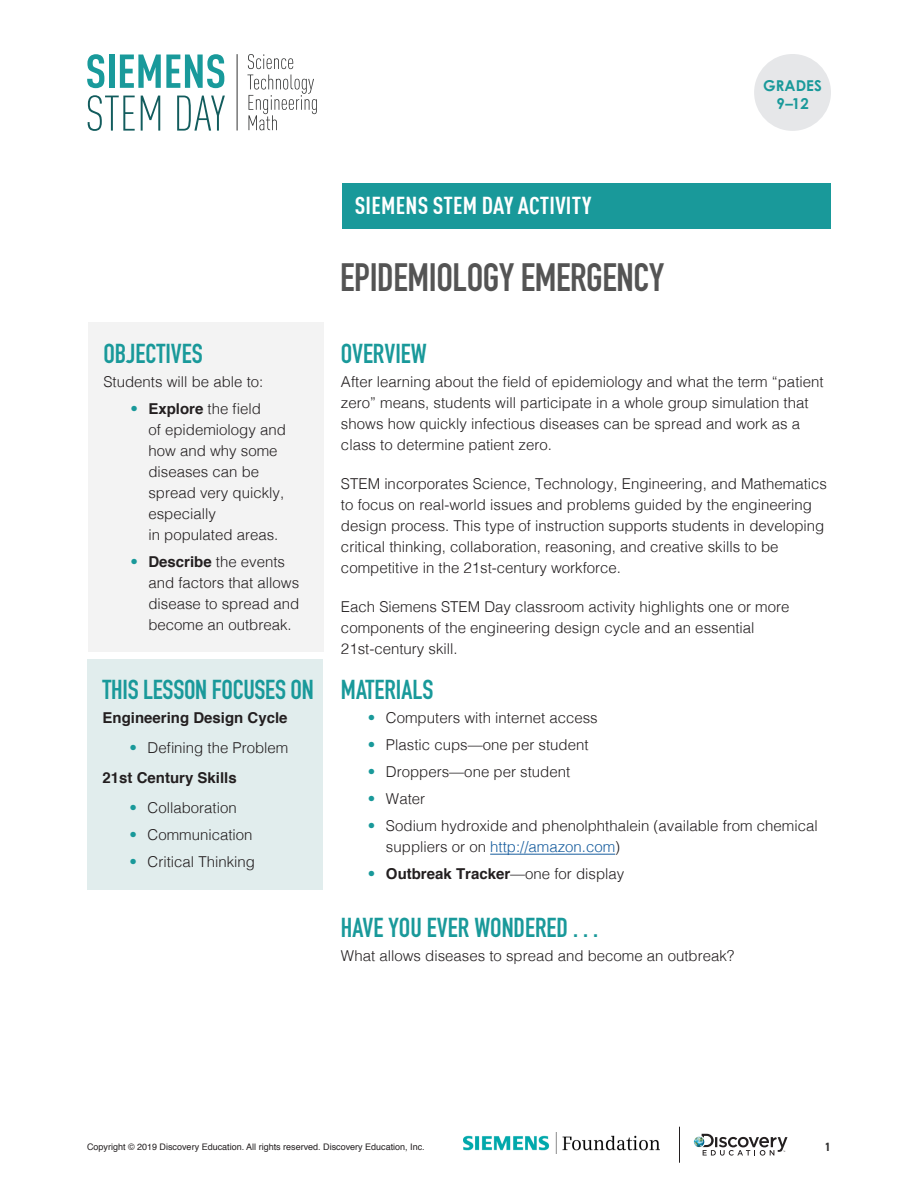
<style>
.page{position:relative;width:918px;height:1188px;background:#fff}
.page>*{position:absolute;margin:0;border:0;box-sizing:border-box;transform-origin:0 0}
.t1{font:700 39px "DIN Condensed";letter-spacing:-.01em;color:#545454}
.Subhead_1{font:700 27px "DIN Condensed";color:#19999a}
.t2{font:700 condensed 24px "DIN Pro";letter-spacing:.01em;color:#fff}
.Body{font:300 15px/21px "Helvetica";color:#231f20}
.Body-2{font:700 15px "Helvetica";color:#231f20}
.t3{font:700 15px/18px "Century Gothic Pro";color:#19999a;text-align:center}
.t4{font:700 12px "DIN2014";color:#343333}
.t5{font:9px "Helvetica";color:#231f20}
.s1{color:#19999a}
.s2{font-weight:700}
.s3{color:#175d9e}
.s4{font-weight:300;color:#19999a}
.s5{font-weight:300}
</style>
<div class="page">
<svg style="left:694px;top:1134px;width:94px;height:22px"></svg>
<hr style="left:679px;top:1127px;width:1px;height:36px;background:#231f20">
<img style="left:464px;top:1133px;width:195px;height:21px">
<svg style="left:87px;top:54px;width:17px;height:34px"></svg>
<div style="left:109px;top:55px;width:5px;height:33px;background:#199a9b"></div>
<svg style="left:120px;top:54px;width:104px;height:34px"></svg>
<svg style="left:88px;top:95px;width:47px;height:36px"></svg>
<svg style="left:141px;top:96px;width:19px;height:35px"></svg>
<svg style="left:177px;top:96px;width:48px;height:35px"></svg>
<svg style="left:248px;top:54px;width:45px;height:15px"></svg>
<svg style="left:247px;top:75px;width:70px;height:55px"></svg>
<hr style="left:237px;top:54px;width:1px;height:77px;background:#323333">
<div style="left:342px;top:183px;width:489px;height:45px;background:#19999a"></div>
<div style="left:88px;top:322px;width:236px;height:330px;background:#f3f3f3"></div>
<div style="left:87px;top:659px;width:236px;height:230px;background:#e1eded"></div>
<div style="left:754px;top:54px;width:77px;height:77px;background:#e6e7e9;border-radius:50%"></div>
<hr style="left:490px;top:854px;width:125px;height:1px;background:#175d9e">
<p class="t3" style="left:763px;top:77px;width:60px">GRADES<br>9–12</p>
<p class="Subhead_1" style="left:103px;top:335px;width:101px">OBJECTIVES</p>
<p class="Body" style="left:103px;top:370px;width:162px">Students will be able to:</p>
<p class="Body" style="left:148px;top:397px;width:139px;text-indent:-18px"><span class="s1">•</span> <span class="s2">Explore</span> the field<br>of epidemiology and how and why some diseases can be spread very quickly, especially<br>in populated areas.</p>
<p class="Body" style="left:148px;top:550px;width:152px;text-indent:-18px"><span class="s1">•</span> <span class="s2">Describe</span> the events and factors that allows disease to spread and become an outbreak.</p>
<p class="Subhead_1" style="left:103px;top:672px;width:213px">THIS LESSON FOCUSES ON</p>
<p class="Body-2" style="left:103px;top:706px;width:187px">Engineering Design Cycle</p>
<p class="Body" style="left:130px;top:736px;width:160px"><span class="s1">•</span> Defining the Problem</p>
<p class="Body-2" style="left:103px;top:766px;width:136px">21st Century Skills</p>
<p class="Body" style="left:130px;top:796px;width:109px"><span class="s1">•</span> Collaboration</p>
<p class="Body" style="left:130px;top:823px;width:125px"><span class="s1">•</span> Communication</p>
<p class="Body" style="left:130px;top:850px;width:127px"><span class="s1">•</span> Critical Thinking</p>
<p class="t2" style="left:355px;top:188px;width:238px">SIEMENS STEM DAY ACTIVITY</p>
<p class="t1" style="left:340px;top:252px;width:325px">EPIDEMIOLOGY EMERGENCY</p>
<p class="Subhead_1" style="left:341px;top:335px;width:87px">OVERVIEW</p>
<p class="Body" style="left:341px;top:370px;width:484px">After learning about the field of epidemiology and what the term “patient zero” means, students will participate in a whole group simulation that shows how quickly infectious diseases can be spread and work as a class to determine patient zero.</p>
<p class="Body" style="left:341px;top:472px;width:488px">STEM incorporates Science, Technology, Engineering, and Mathematics to focus on real-world issues and problems guided by the engineering design process. This type of instruction supports students in developing critical thinking, collaboration, reasoning, and creative skills to be competitive in the 21st-century workforce.</p>
<p class="Body" style="left:341px;top:595px;width:450px">Each Siemens STEM Day classroom activity highlights one or more components of the engineering design cycle and an essential<br>21st-century skill.</p>
<p class="Subhead_1" style="left:341px;top:671px;width:94px">MATERIALS</p>
<p class="Body" style="left:368px;top:706px;width:231px"><span class="s1">•</span> Computers with internet access</p>
<p class="Body" style="left:368px;top:733px;width:222px"><span class="s1">•</span> Plastic cups—one per student</p>
<p class="Body" style="left:368px;top:760px;width:204px"><span class="s1">•</span> Droppers—one per student</p>
<p class="Body" style="left:368px;top:787px;width:59px"><span class="s1">•</span> Water</p>
<p class="Body" style="left:386px;top:814px;width:433px;text-indent:-18px"><span class="s1">•</span> Sodium hydroxide and phenolphthalein (available from chemical suppliers or on <span class="s3">http://amazon.com</span>)</p>
<p class="Body-2" style="left:368px;top:861px;width:258px"><span class="s4">•</span> Outbreak Tracker<span class="s5">—one for display</span></p>
<p class="Subhead_1" style="left:341px;top:910px;width:259px">HAVE YOU EVER WONDERED . . .</p>
<p class="Body" style="left:341px;top:944px;width:395px">What allows diseases to spread and become an outbreak?</p>
<p class="t5" style="left:87px;top:1140px;width:339px">Copyright © 2019 Discovery Education. All rights reserved. Discovery Education, Inc.</p>
<p class="t4" style="left:825px;top:1139px;width:8px">1</p>
</div>
